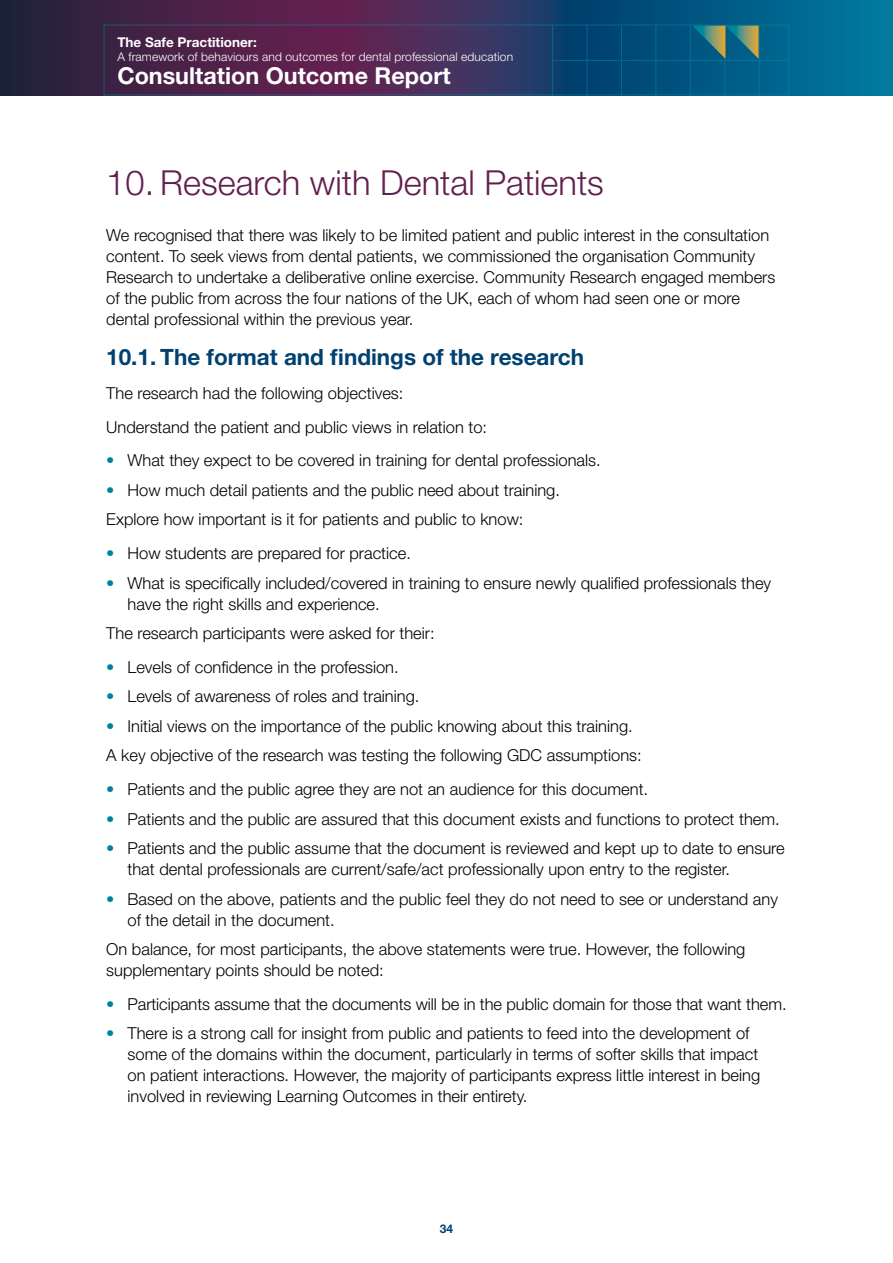
<style>
.page{position:relative;width:893px;height:1263px;background:#fff}
.page>*{position:absolute;margin:0;border:0;box-sizing:border-box;transform-origin:0 0}
.section_H{font:300 34.5px "Helvetica Neue LT Std";color:#62204f}
.t1{font:700 23.4px "Helvetica Neue LT Std";color:#fff}
.H2_numbered{font:700 22.5px "Helvetica Neue LT Std";color:#004170}
.body_bullets{font:300 16.5px/21px "Helvetica Neue LT Std";color:#000}
.Body_copy{font:300 16.5px/21px "Helvetica Neue LT Std";color:#000}
.t2{font:700 13.5px "Helvetica Neue LT Std";color:#fff}
.t3{font:300 12px "Helvetica Neue LT Std";letter-spacing:.01em;color:#fff}
.t4{font:700 12px "Helvetica Neue LT Std";color:#004170}
.s1{color:#0081a2}
</style>
<div class="page">
<svg style="left:0;top:0;width:893px;height:96px;background:#214166"></svg>
<svg style="left:104px;top:25px;width:685px;height:70px;background:#343560"></svg>
<hr style="left:759px;top:25px;width:1px;height:71px;background:#0987a3">
<hr style="left:724px;top:25px;width:1px;height:71px;background:#0987a3">
<hr style="left:690px;top:25px;width:1px;height:71px;background:#0987a3">
<hr style="left:656px;top:25px;width:1px;height:71px;background:#0987a3">
<hr style="left:621px;top:25px;width:1px;height:71px;background:#0987a3">
<hr style="left:587px;top:25px;width:1px;height:71px;background:#0987a3">
<hr style="left:552px;top:25px;width:1px;height:71px;background:#0987a3">
<hr style="left:552px;top:60px;width:237px;height:1px;background:#0987a3">
<hr style="left:104px;top:95px;width:685px;height:1px;background:#0987a3">
<svg style="left:692px;top:26px;width:66px;height:33px;background:#437976"></svg>
<p class="t2" style="left:117px;top:33px;width:141px">The Safe Practitioner:</p>
<p class="t3" style="left:117px;top:49px;width:397px">A framework of behaviours and outcomes for dental professional education</p>
<h2 class="t1" style="left:117px;top:61px;width:335px">Consultation Outcome Report</h2>
<h1 class="section_H" style="left:106px;top:161px;width:499px">10. Research with Dental Patients</h1>
<p class="Body_copy" style="left:106px;top:225px;width:671px">We recognised that there was likely to be limited patient and public interest in the consultation content. To seek views from dental patients, we commissioned the organisation Community Research to undertake a deliberative online exercise. Community Research engaged members of the public from across the four nations of the UK, each of whom had seen one or more dental professional within the previous year.</p>
<h2 class="H2_numbered" style="left:106px;top:343px;width:479px">10.1. The format and findings of the research</h2>
<p class="Body_copy" style="left:106px;top:382px;width:299px">The research had the following objectives:</p>
<p class="Body_copy" style="left:106px;top:416px;width:382px">Understand the patient and public views in relation to:</p>
<p class="body_bullets" style="left:106px;top:450px;width:496px"><span class="s1">•</span> What they expect to be covered in training for dental professionals.</p>
<p class="body_bullets" style="left:106px;top:479px;width:455px"><span class="s1">•</span> How much detail patients and the public need about training.</p>
<p class="Body_copy" style="left:106px;top:509px;width:419px">Explore how important is it for patients and public to know:</p>
<p class="body_bullets" style="left:106px;top:542px;width:306px"><span class="s1">•</span> How students are prepared for practice.</p>
<p class="body_bullets" style="left:128px;top:572px;width:645px;text-indent:-21px"><span class="s1">•</span> What is specifically included/covered in training to ensure newly qualified professionals they have the right skills and experience.</p>
<p class="Body_copy" style="left:106px;top:622px;width:330px">The research participants were asked for their:</p>
<p class="body_bullets" style="left:106px;top:656px;width:294px"><span class="s1">•</span> Levels of confidence in the profession.</p>
<p class="body_bullets" style="left:106px;top:686px;width:315px"><span class="s1">•</span> Levels of awareness of roles and training.</p>
<p class="body_bullets" style="left:106px;top:715px;width:528px"><span class="s1">•</span> Initial views on the importance of the public knowing about this training.</p>
<p class="Body_copy" style="left:106px;top:745px;width:537px">A key objective of the research was testing the following GDC assumptions:</p>
<p class="body_bullets" style="left:106px;top:778px;width:543px"><span class="s1">•</span> Patients and the public agree they are not an audience for this document.</p>
<p class="body_bullets" style="left:106px;top:808px;width:675px"><span class="s1">•</span> Patients and the public are assured that this document exists and functions to protect them.</p>
<p class="body_bullets" style="left:128px;top:837px;width:659px;text-indent:-21px"><span class="s1">•</span> Patients and the public assume that the document is reviewed and kept up to date to ensure that dental professionals are current/safe/act professionally upon entry to the register.</p>
<p class="body_bullets" style="left:128px;top:888px;width:652px;text-indent:-21px"><span class="s1">•</span> Based on the above, patients and the public feel they do not need to see or understand any of the detail in the document.</p>
<p class="Body_copy" style="left:106px;top:938px;width:641px">On balance, for most participants, the above statements were true. However, the following supplementary points should be noted:</p>
<p class="body_bullets" style="left:106px;top:993px;width:682px"><span class="s1">•</span> Participants assume that the documents will be in the public domain for those that want them.</p>
<p class="body_bullets" style="left:128px;top:1023px;width:634px;text-indent:-21px"><span class="s1">•</span> There is a strong call for insight from public and patients to feed into the development of some of the domains within the document, particularly in terms of softer skills that impact on patient interactions. However, the majority of participants express little interest in being involved in reviewing Learning Outcomes in their entirety.</p>
<p class="t4" style="left:440px;top:1221px;width:15px">34</p>
</div>
